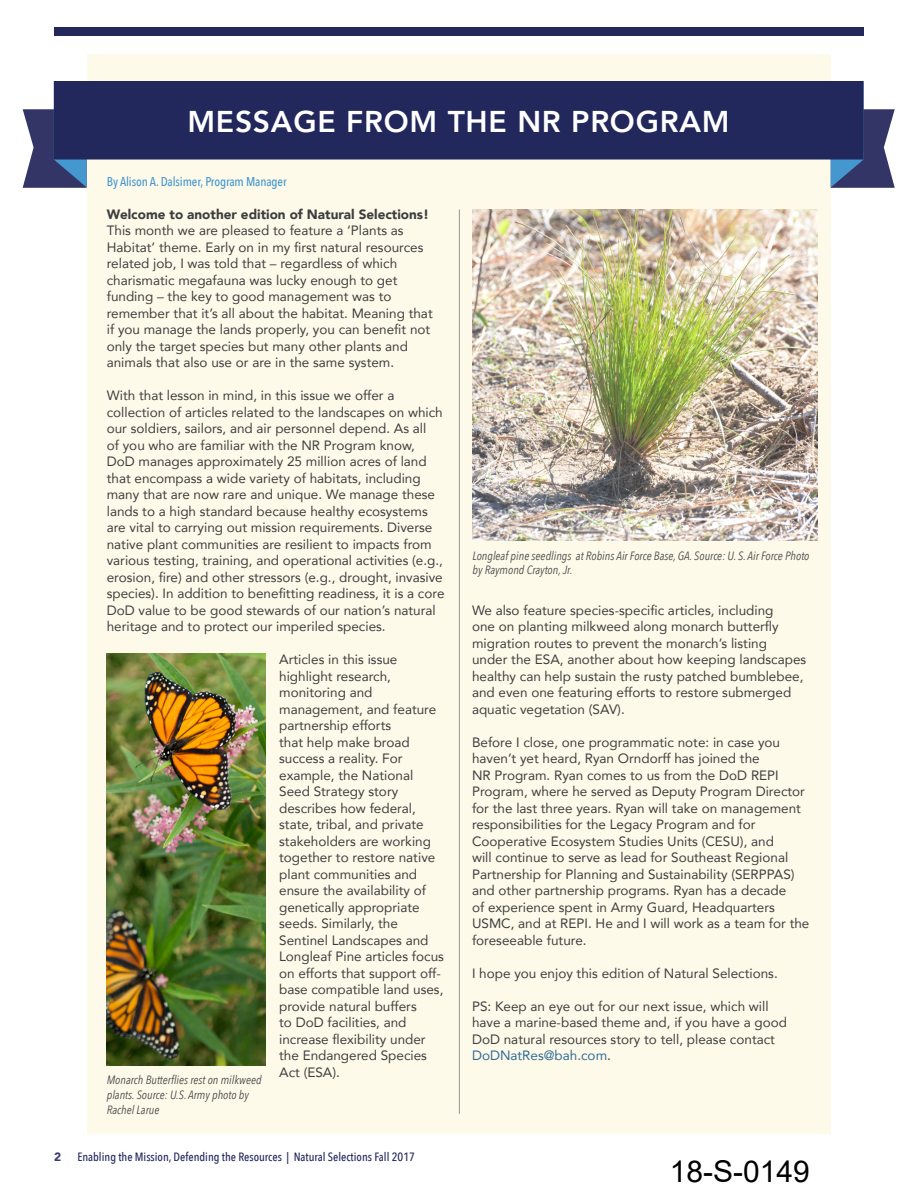
<style>
.page{position:relative;width:918px;height:1188px;background:#fff}
.page>*{position:absolute;margin:0;border:0;box-sizing:border-box;transform-origin:0 0}
._01_Heading_no_rule{font:800 30px "Avenir";letter-spacing:.025em;color:#fff}
.t1{font:30px "Arial";color:#000}
._03_Body{font:13.5px/16.5px "Avenir";color:#3e3e3f}
._03_Author_col_span{font:500 12.75px "Avenir Next Condensed";letter-spacing:-.01em;color:#4597d0}
._07_Caption{font:italic 12px/15px "Avenir Next Condensed";color:#4b4c4d}
._00_footer_text{font:500 12px "Avenir Next Condensed";color:#22275c}
._00_footer_number{font:900 12px "Avenir";color:#3b3c6b}
.s1{font-weight:900}
.s2{color:#2e6b95}
</style>
<div class="page">
<div style="left:54px;top:27px;width:810px;height:9px;background:#22275c"></div>
<div style="left:87px;top:54px;width:744px;height:1080px;background:#fefae9"></div>
<svg style="left:23px;top:81px;width:64px;height:107px"></svg>
<svg style="left:831px;top:109px;width:64px;height:79px;background:#515d88"></svg>
<div style="left:54px;top:81px;width:810px;height:79px;background:#22275c"></div>
<img style="left:472px;top:210px;width:345px;height:331px">
<img style="left:107px;top:654px;width:159px;height:411px">
<hr style="left:459px;top:210px;width:1px;height:904px;background:#939598">
<p class="_01_Heading_no_rule" style="left:187px;top:95px;width:544px">MESSAGE FROM THE NR PROGRAM</p>
<p class="_03_Author_col_span" style="left:107px;top:174px;width:181px">By Alison A. Dalsimer, Program Manager</p>
<p class="_03_Body" style="left:107px;top:206px;width:327px"><span class="s1">Welcome to another edition of Natural Selections!<br></span>This month we are pleased to feature a ‘Plants as Habitat’ theme. Early on in my first natural resources related job, I was told that – regardless of which charismatic megafauna was lucky enough to get funding – the key to good management was to remember that it’s all about the habitat. Meaning that if you manage the lands properly, you can benefit not only the target species but many other plants and animals that also use or are in the same system.</p>
<p class="_03_Body" style="left:107px;top:387px;width:339px">With that lesson in mind, in this issue we offer a collection of articles related to the landscapes on which our soldiers, sailors, and air personnel depend. As all<br>of you who are familiar with the NR Program know, DoD manages approximately 25 million acres of land that encompass a wide variety of habitats, including many that are now rare and unique. We manage these lands to a high standard because healthy ecosystems are vital to carrying out mission requirements. Diverse native plant communities are resilient to impacts from various testing, training, and operational activities (e.g., erosion, fire) and other stressors (e.g., drought, invasive species). In addition to benefitting readiness, it is a core DoD value to be good stewards of our nation’s natural heritage and to protect our imperiled species.</p>
<p class="_03_Body" style="left:279px;top:651px;width:166px">Articles in this issue highlight research, monitoring and management, and feature partnership efforts<br>that help make broad success a reality. For example, the National<br>Seed Strategy story describes how federal, state, tribal, and private stakeholders are working together to restore native plant communities and ensure the availability of genetically appropriate seeds. Similarly, the<br>Sentinel Landscapes and<br>Longleaf Pine articles focus on efforts that support off&shy;base compatible land uses, provide natural buffers<br>to DoD facilities, and increase flexibility under the Endangered Species<br>Act (ESA).</p>
<p class="_07_Caption" style="left:107px;top:1072px;width:156px">Monarch Butterflies rest on milkweed plants. Source: U.S. Army photo by<br>Rachel Larue</p>
<p class="_00_footer_number" style="left:54px;top:1147px;width:9px">2</p>
<p class="_00_footer_text" style="left:77px;top:1150px;width:339px">Enabling the Mission, Defending the Resources | Natural Selections Fall 2017</p>
<p class="_07_Caption" style="left:472px;top:549px;width:339px;line-height:14px">Longleaf pine seedlings at Robins Air Force Base, GA. Source: U. S. Air Force Photo by Raymond Crayton, Jr.</p>
<p class="_03_Body" style="left:472px;top:602px;width:336px">We also feature species-specific articles, including<br>one on planting milkweed along monarch butterfly migration routes to prevent the monarch’s listing<br>under the ESA, another about how keeping landscapes healthy can help sustain the rusty patched bumblebee, and even one featuring efforts to restore submerged aquatic vegetation (SAV).</p>
<p class="_03_Body" style="left:472px;top:733px;width:339px">Before I close, one programmatic note: in case you haven’t yet heard, Ryan Orndorff has joined the<br>NR Program. Ryan comes to us from the DoD REPI Program, where he served as Deputy Program Director for the last three years. Ryan will take on management responsibilities for the Legacy Program and for Cooperative Ecosystem Studies Units (CESU), and<br>will continue to serve as lead for Southeast Regional Partnership for Planning and Sustainability (SERPPAS) and other partnership programs. Ryan has a decade<br>of experience spent in Army Guard, Headquarters USMC, and at REPI. He and I will work as a team for the foreseeable future.</p>
<p class="_03_Body" style="left:472px;top:964px;width:307px">I hope you enjoy this edition of Natural Selections.</p>
<p class="_03_Body" style="left:472px;top:997px;width:316px">PS: Keep an eye out for our next issue, which will have a marine-based theme and, if you have a good DoD natural resources story to tell, please contact <span class="s2">DoDNatRes@bah.com</span>.</p>
<h1 class="t1" style="left:670px;top:1151px;width:142px">18-S-0149</h1>
</div>
